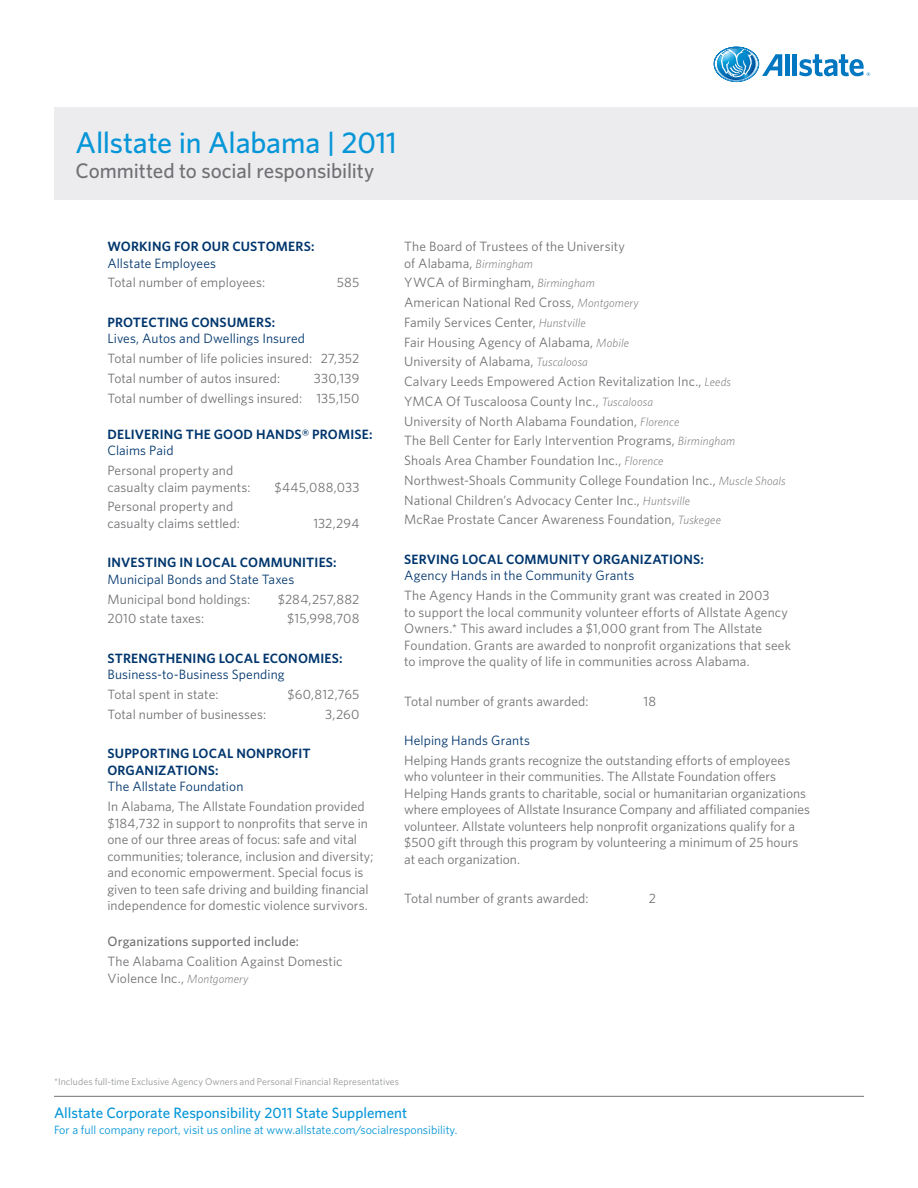
<style>
.page{position:relative;width:918px;height:1188px;background:#fff}
.page>*{position:absolute;margin:0;border:0;box-sizing:border-box;transform-origin:0 0}
.t1{font:500 30px "Whitney HTF";letter-spacing:-.005em;color:#0696d7}
.Subheader{font:500 21px "Whitney HTF";letter-spacing:-.005em;color:#717074}
.t2{font:500 15px "Whitney HTF";color:#0696d7}
.Gray_Body_Copy{font:13.5px/16.5px "Whitney HTF";letter-spacing:.005em;color:#717074}
.Blue_All_Caps_Paragr{font:600 13.5px/16.5px "Whitney HTF";letter-spacing:.015em;color:#00366d}
.Blue_Title_Case_Subh{font:13.5px "Whitney HTF";letter-spacing:.01em;color:#00366d}
.Gray_Body_Copy-2{font:500 13.5px "Whitney HTF";letter-spacing:.01em;color:#717074}
.t3{font:12px "Whitney HTF";color:#0696d7}
.t4{font:9.75px "Whitney HTF";letter-spacing:.01em;color:#939598}
.s1{font-size:27px}
.s2{font-weight:300;font-style:italic;font-size:12px}
</style>
<div class="page">
<div style="left:54px;top:107px;width:864px;height:93px;background:#ececee"></div>
<svg style="left:714px;top:47px;width:68px;height:35px"></svg>
<div style="left:785px;top:54px;width:5px;height:22px;background:#0077c0"></div>
<hr style="left:793px;top:54px;width:4px;height:22px;background:#0077c0">
<svg style="left:799px;top:54px;width:71px;height:22px"></svg>
<hr style="left:54px;top:1096px;width:810px;height:1px;background:#717074">
<p class="t1" style="left:76px;top:124px;width:323px">Allstate in Alabama <span class="s1">|</span> 2011</p>
<p class="Subheader" style="left:76px;top:158px;width:300px">Committed to social responsibility</p>
<p class="Blue_All_Caps_Paragr" style="left:107px;top:238px;width:209px">WORKING FOR OUR CUSTOMERS:</p>
<p class="Blue_Title_Case_Subh" style="left:107px;top:255px;width:110px">Allstate Employees</p>
<p class="Gray_Body_Copy" style="left:107px;top:274px;width:159px">Total number of employees:</p>
<p class="Gray_Body_Copy" style="left:337px;top:274px;width:24px">585</p>
<p class="Blue_All_Caps_Paragr" style="left:107px;top:314px;width:169px">PROTECTING CONSUMERS:</p>
<p class="Blue_Title_Case_Subh" style="left:107px;top:331px;width:199px">Lives, Autos and Dwellings Insured</p>
<p class="Gray_Body_Copy" style="left:107px;top:350px;width:253px">Total number of life policies insured: 27,352</p>
<p class="Gray_Body_Copy" style="left:107px;top:370px;width:174px">Total number of autos insured:</p>
<p class="Gray_Body_Copy" style="left:314px;top:370px;width:47px">330,139</p>
<p class="Gray_Body_Copy" style="left:107px;top:389px;width:254px">Total number of dwellings insured: 135,150</p>
<p class="Blue_All_Caps_Paragr" style="left:107px;top:426px;width:267px">DELIVERING THE GOOD HANDS® PROMISE:</p>
<p class="Blue_Title_Case_Subh" style="left:107px;top:443px;width:68px">Claims Paid</p>
<p class="Gray_Body_Copy" style="left:107px;top:462px;width:145px">Personal property and casualty claim payments:</p>
<p class="Gray_Body_Copy" style="left:275px;top:478px;width:86px">$445,088,033</p>
<p class="Gray_Body_Copy" style="left:107px;top:498px;width:134px">Personal property and casualty claims settled:</p>
<p class="Gray_Body_Copy" style="left:313px;top:515px;width:48px">132,294</p>
<p class="Blue_All_Caps_Paragr" style="left:107px;top:554px;width:231px">INVESTING IN LOCAL COMMUNITIES:</p>
<p class="Blue_Title_Case_Subh" style="left:107px;top:571px;width:188px">Municipal Bonds and State Taxes</p>
<p class="Gray_Body_Copy" style="left:107px;top:590px;width:144px">Municipal bond holdings:</p>
<p class="Gray_Body_Copy" style="left:278px;top:590px;width:83px">$284,257,882</p>
<p class="Gray_Body_Copy" style="left:107px;top:610px;width:98px">2010 state taxes:</p>
<p class="Gray_Body_Copy" style="left:287px;top:610px;width:74px">$15,998,708</p>
<p class="Blue_All_Caps_Paragr" style="left:107px;top:650px;width:237px">STRENGTHENING LOCAL ECONOMIES:</p>
<p class="Blue_Title_Case_Subh" style="left:107px;top:667px;width:179px">Business-to-Business Spending</p>
<p class="Gray_Body_Copy" style="left:107px;top:686px;width:113px">Total spent in state:</p>
<p class="Gray_Body_Copy" style="left:288px;top:686px;width:73px">$60,812,765</p>
<p class="Gray_Body_Copy" style="left:107px;top:706px;width:160px">Total number of businesses:</p>
<p class="Gray_Body_Copy" style="left:325px;top:706px;width:36px">3,260</p>
<p class="Blue_All_Caps_Paragr" style="left:107px;top:745px;width:205px">SUPPORTING LOCAL NONPROFIT<br>ORGANIZATIONS:</p>
<p class="Blue_Title_Case_Subh" style="left:107px;top:779px;width:137px">The Allstate Foundation</p>
<p class="Gray_Body_Copy" style="left:107px;top:798px;width:268px">In Alabama, The Allstate Foundation provided $184,732 in support to nonprofits that serve in one of our three areas of focus: safe and vital communities; tolerance, inclusion and diversity; and economic empowerment. Special focus is given to teen safe driving and building financial independence for domestic violence survivors.</p>
<p class="Gray_Body_Copy-2" style="left:107px;top:933px;width:193px">Organizations supported include:</p>
<p class="Gray_Body_Copy" style="left:107px;top:953px;width:237px">The Alabama Coalition Against Domestic<br>Violence Inc., <span class="s2">Montgomery</span></p>
<p class="Gray_Body_Copy" style="left:404px;top:238px;width:222px">The Board of Trustees of the University of Alabama, <span class="s2">Birmingham</span></p>
<p class="Gray_Body_Copy" style="left:404px;top:274px;width:192px">YWCA of Birmingham, <span class="s2">Birmingham</span></p>
<p class="Gray_Body_Copy" style="left:404px;top:294px;width:236px">American National Red Cross, <span class="s2">Montgomery</span></p>
<p class="Gray_Body_Copy" style="left:404px;top:314px;width:183px">Family Services Center, <span class="s2">Hunstville</span></p>
<p class="Gray_Body_Copy" style="left:404px;top:333px;width:226px">Fair Housing Agency of Alabama, <span class="s2">Mobile</span></p>
<p class="Gray_Body_Copy" style="left:404px;top:353px;width:185px">University of Alabama, <span class="s2">Tuscaloosa</span></p>
<p class="Gray_Body_Copy" style="left:404px;top:373px;width:328px">Calvary Leeds Empowered Action Revitalization Inc., <span class="s2">Leeds</span></p>
<p class="Gray_Body_Copy" style="left:404px;top:393px;width:251px">YMCA Of Tuscaloosa County Inc., <span class="s2">Tuscaloosa</span></p>
<p class="Gray_Body_Copy" style="left:404px;top:412px;width:277px">University of North Alabama Foundation, <span class="s2">Florence</span></p>
<p class="Gray_Body_Copy" style="left:404px;top:432px;width:333px">The Bell Center for Early Intervention Programs, <span class="s2">Birmingham</span></p>
<p class="Gray_Body_Copy" style="left:404px;top:452px;width:261px">Shoals Area Chamber Foundation Inc., <span class="s2">Florence</span></p>
<p class="Gray_Body_Copy" style="left:404px;top:472px;width:383px">Northwest-Shoals Community College Foundation Inc., <span class="s2">Muscle Shoals</span></p>
<p class="Gray_Body_Copy" style="left:404px;top:491px;width:287px">National Children’s Advocacy Center Inc., <span class="s2">Huntsville</span></p>
<p class="Gray_Body_Copy" style="left:404px;top:511px;width:318px">McRae Prostate Cancer Awareness Foundation, <span class="s2">Tuskegee</span></p>
<p class="Blue_All_Caps_Paragr" style="left:404px;top:551px;width:301px">SERVING LOCAL COMMUNITY ORGANIZATIONS:</p>
<p class="Blue_Title_Case_Subh" style="left:404px;top:568px;width:232px">Agency Hands in the Community Grants</p>
<p class="Gray_Body_Copy" style="left:404px;top:587px;width:388px">The Agency Hands in the Community grant was created in 2003<br>to support the local community volunteer efforts of Allstate Agency Owners.* This award includes a $1,000 grant from The Allstate Foundation. Grants are awarded to nonprofit organizations that seek to improve the quality of life in communities across Alabama.</p>
<p class="Gray_Body_Copy" style="left:404px;top:692px;width:186px">Total number of grants awarded:</p>
<p class="Gray_Body_Copy" style="left:643px;top:692px;width:14px">18</p>
<p class="Blue_Title_Case_Subh" style="left:404px;top:732px;width:127px">Helping Hands Grants</p>
<p class="Gray_Body_Copy" style="left:404px;top:752px;width:407px">Helping Hands grants recognize the outstanding efforts of employees who volunteer in their communities. The Allstate Foundation offers Helping Hands grants to charitable, social or humanitarian organizations where employees of Allstate Insurance Company and affiliated companies volunteer. Allstate volunteers help nonprofit organizations qualify for a $500 gift through this program by volunteering a minimum of 25 hours at each organization.</p>
<p class="Gray_Body_Copy" style="left:404px;top:890px;width:186px">Total number of grants awarded:</p>
<p class="Gray_Body_Copy" style="left:649px;top:890px;width:9px">2</p>
<p class="t4" style="left:54px;top:1076px;width:347px">*Includes full-time Exclusive Agency Owners and Personal Financial Representatives</p>
<p class="t2" style="left:54px;top:1103px;width:355px">Allstate Corporate Responsibility 2011 State Supplement</p>
<p class="t3" style="left:54px;top:1123px;width:405px">For a full company report, visit us online at www.allstate.com/socialresponsibility.</p>
</div>
